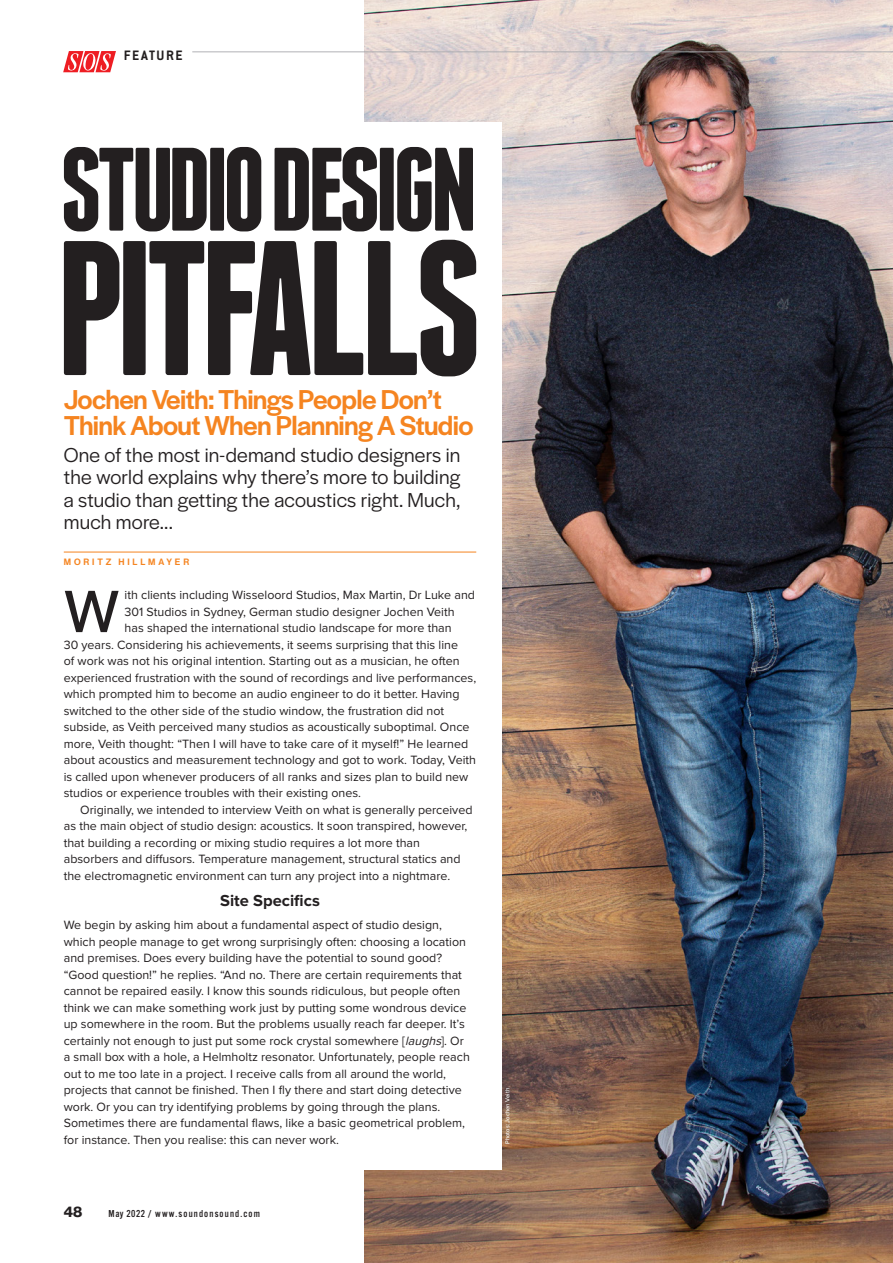
<style>
.page{position:relative;width:893px;height:1263px;background:#fff}
.page>*{position:absolute;margin:0;border:0;box-sizing:border-box;transform-origin:0 0}
.t1{font:62.1px "Halyard Display";color:#231f20}
.t2{font:500 28.5px/25.7px "Halyard Display";letter-spacing:-.02em;color:#f58420}
.t3{font:21px/22.5px "Halyard Display";letter-spacing:.01em;color:#231f20;text-align:justify}
.t4{font:700 16.5px "Proxima Nova";color:#231f20}
.t5{font:700 15px "Conduit ITC Std";letter-spacing:.1em;color:#231f20}
.t6{font:15px "N Haas Grotesk DS Pro 75 Bd";color:#231f20}
.t7{font:12.45px/16.5px "Proxima Nova";color:#231f20}
.t8{font:10.5px "Alternate Got No 3 D";letter-spacing:.11em;color:#231f20}
.t9{font:9px "N Haas Grotesk DS Pro 65 Md";letter-spacing:.315em;color:#f58420}
.t10{font:500 6px "Proxima Nova";color:#fff}
.s1{font-style:italic}
</style>
<div class="page">
<img style="left:365px;top:0;width:528px;height:1263px">
<div style="left:206px;top:122px;width:296px;height:1047px;background:#fff"></div>
<hr style="left:64px;top:552px;width:412px;height:1px;background:#f58420">
<svg style="left:64px;top:240px;width:412px;height:136px;fill:#231f20"></svg>
<svg style="left:64px;top:147px;width:409px;height:84px"></svg>
<hr style="left:192px;top:51px;width:701px;height:2px;background:#a8a9ad">
<svg style="left:63px;top:51px;width:53px;height:21px"></svg>
<p class="t5" style="left:124px;top:47px;width:60px">FEATURE</p>
<h2 class="t2" style="left:64px;top:385px;width:411px">Jochen Veith: Things People Don’t<br>Think About When Planning A Studio</h2>
<h3 class="t3" style="left:64px;top:442px;width:398px">One of the most in-demand studio designers in the world explains why there’s more to building a studio than getting the acoustics right. Much, much more...</h3>
<p class="t9" style="left:64px;top:557px;width:127px">MORITZ HILLMAYER</p>
<h1 class="t1" style="left:64px;top:567px;width:57px">W</h1>
<p class="t7" style="left:125px;top:587px;width:352px">ith clients including Wisseloord Studios, Max Martin, Dr Luke and</p>
<p class="t7" style="left:125px;top:603px;width:331px">301 Studios in Sydney, German studio designer Jochen Veith</p>
<p class="t7" style="left:125px;top:620px;width:329px">has shaped the international studio landscape for more than</p>
<p class="t7" style="left:64px;top:636px;width:396px">30 years. Considering his achievements, it seems surprising that this line</p>
<p class="t7" style="left:64px;top:653px;width:397px">of work was not his original intention. Starting out as a musician, he often</p>
<p class="t7" style="left:64px;top:669px;width:414px">experienced frustration with the sound of recordings and live performances,</p>
<p class="t7" style="left:64px;top:686px;width:397px">which prompted him to become an audio engineer to do it better. Having</p>
<p class="t7" style="left:64px;top:702px;width:382px">switched to the other side of the studio window, the frustration did not</p>
<p class="t7" style="left:64px;top:719px;width:407px">subside, as Veith perceived many studios as acoustically suboptimal. Once</p>
<p class="t7" style="left:64px;top:735px;width:406px">more, Veith thought: “Then I will have to take care of it myself!” He learned</p>
<p class="t7" style="left:64px;top:752px;width:414px">about acoustics and measurement technology and got to work. Today, Veith</p>
<p class="t7" style="left:64px;top:768px;width:406px">is called upon whenever producers of all ranks and sizes plan to build new</p>
<p class="t7" style="left:64px;top:785px;width:299px">studios or experience troubles with their existing ones.</p>
<p class="t7" style="left:80px;top:801px;width:394px">Originally, we intended to interview Veith on what is generally perceived</p>
<p class="t7" style="left:64px;top:818px;width:405px">as the main object of studio design: acoustics. It soon transpired, however,</p>
<p class="t7" style="left:64px;top:834px;width:358px">that building a recording or mixing studio requires a lot more than</p>
<p class="t7" style="left:64px;top:851px;width:398px">absorbers and diffusors. Temperature management, structural statics and</p>
<p class="t7" style="left:64px;top:867px;width:388px">the electromagnetic environment can turn any project into a nightmare.</p>
<h3 class="t4" style="left:220px;top:891px;width:101px">Site Specifics</h3>
<p class="t7" style="left:64px;top:917px;width:408px">We begin by asking him about a fundamental aspect of studio design, which people manage to get wrong surprisingly often: choosing a location and premises. Does every building have the potential to sound good? “Good question!” he replies. “And no. There are certain requirements that cannot be repaired easily. I know this sounds ridiculous, but people often think we can make something work just by putting some wondrous device up somewhere in the room. But the problems usually reach far deeper. It’s certainly not enough to just put some rock crystal somewhere [<span class="s1">laughs</span>]. Or a small box with a hole, a Helmholtz resonator. Unfortunately, people reach out to me too late in a project. I receive calls from all around the world, projects that cannot be finished. Then I fly there and start doing detective work. Or you can try identifying problems by going through the plans.<br>Sometimes there are fundamental flaws, like a basic geometrical problem, for instance. Then you realise: this can never work.</p>
<p class="t6" style="left:64px;top:1203px;width:20px">48</p>
<p class="t8" style="left:109px;top:1208px;width:153px">May 2022 / www.soundonsound.com</p>
<p class="t10" style="left:503px;top:1144px;width:57px;rotate:-90deg">Photos: Jochen Veith</p>
</div>
